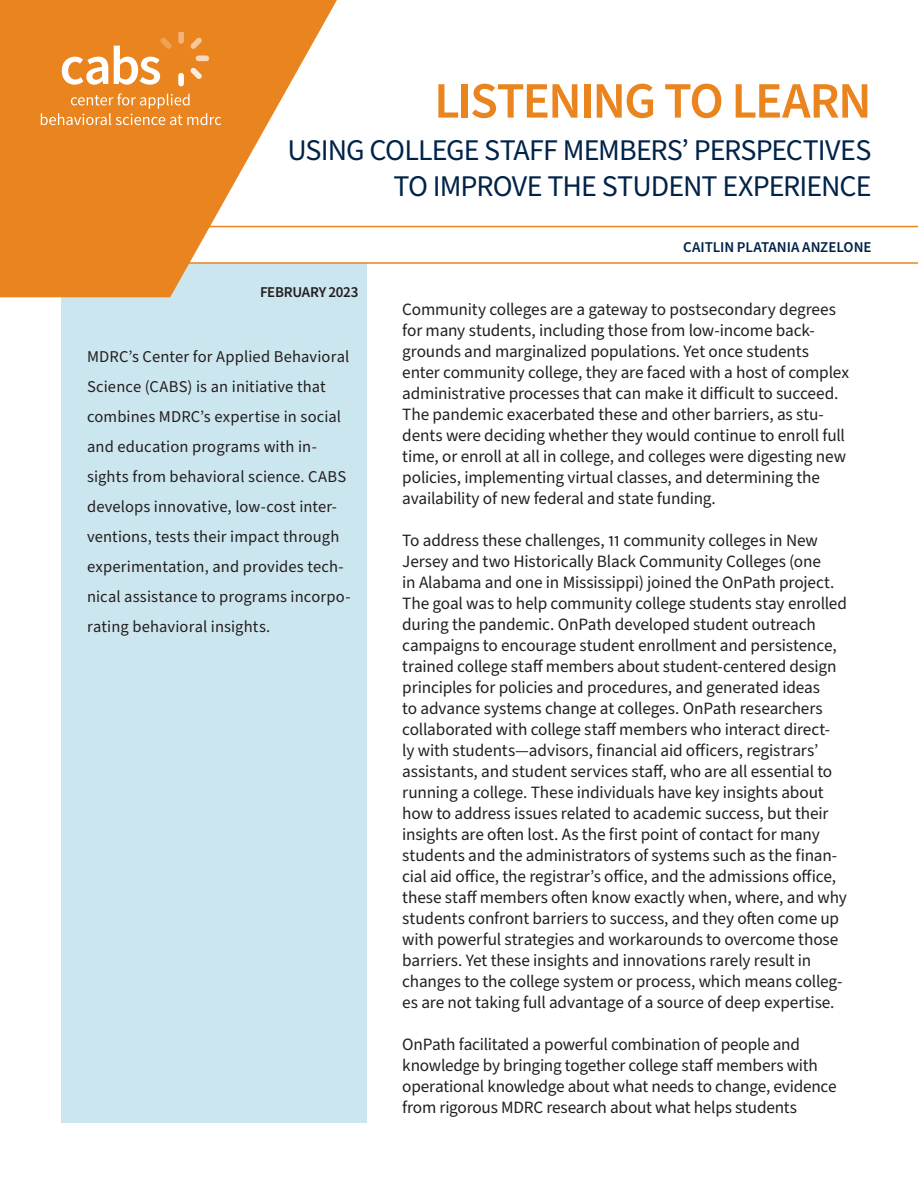
<style>
.page{position:relative;width:918px;height:1188px;background:#fff}
.page>*{position:absolute;margin:0;border:0;box-sizing:border-box;transform-origin:0 0}
.Brief_Title{font:600 51px "Source Sans Pro";letter-spacing:-.035em;color:#ea841f}
.Brief_Subtitle{font:30px/36px "Source Sans Pro";letter-spacing:-.03em;color:#002349;text-align:right}
.Body_Text{font:17.25px/21px "Source Sans Pro";letter-spacing:-.01em;color:#231f20}
.Introductory_Paragra{font:16.5px/30px "Source Sans Pro";letter-spacing:.01em;color:#231f20}
.Authors{font:600 15px "Source Sans Pro";letter-spacing:-.005em;color:#002349}
.Date{font:600 15px "Source Sans Pro";letter-spacing:-.02em;color:#231f20}
</style>
<div class="page">
<div style="left:61px;top:263px;width:306px;height:860px;background:#cce6ef"></div>
<hr style="left:0;top:226px;width:918px;height:1px;background:#ea841f">
<hr style="left:0;top:262px;width:918px;height:2px;background:#ea841f">
<svg style="left:0;top:0;width:337px;height:297px;fill:#ea841f"></svg>
<div style="left:196px;top:56px;width:13px;height:5px;background:#f8d9bb;border-radius:3px"></div>
<svg style="left:178px;top:33px;width:6px;height:11px"></svg>
<div style="left:178px;top:73px;width:6px;height:13px;background:#fff;border-radius:3px"></div>
<svg style="left:191px;top:38px;width:11px;height:11px"></svg>
<svg style="left:191px;top:68px;width:11px;height:11px"></svg>
<svg style="left:62px;top:57px;width:46px;height:28px"></svg>
<svg style="left:114px;top:38px;width:58px;height:47px"></svg>
<svg style="left:41px;top:93px;width:180px;height:32px;background:#ed9641"></svg>
<p class="Brief_Title" style="left:434px;top:67px;width:439px">LISTENING TO LEARN</p>
<p class="Brief_Subtitle" style="left:288px;top:133px;width:585px">USING COLLEGE STAFF MEMBERS’ PERSPECTIVES<br>TO IMPROVE THE STUDENT EXPERIENCE</p>
<p class="Date" style="left:260px;top:282px;width:100px">FEBRUARY 2023</p>
<p class="Introductory_Paragra" style="left:87px;top:342px;width:265px">MDRC’s Center for Applied Behavioral Science (CABS) is an initiative that combines MDRC’s expertise in social and education programs with in&shy;sights from behavioral science. CABS develops innovative, low-cost inter&shy;ventions, tests their impact through experimentation, and provides tech&shy;nical assistance to programs incorpo&shy;rating behavioral insights.</p>
<p class="Authors" style="left:683px;top:237px;width:190px">CAITLIN PLATANIA ANZELONE</p>
<p class="Body_Text" style="left:402px;top:299px;width:448px">Community colleges are a gateway to postsecondary degrees for many students, including those from low-income back&shy;grounds and marginalized populations. Yet once students enter community college, they are faced with a host of complex administrative processes that can make it difficult to succeed.<br>The pandemic exacerbated these and other barriers, as stu&shy;dents were deciding whether they would continue to enroll full time, or enroll at all in college, and colleges were digesting new policies, implementing virtual classes, and determining the availability of new federal and state funding.</p>
<p class="Body_Text" style="left:402px;top:530px;width:446px">To address these challenges, 11 community colleges in New Jersey and two Historically Black Community Colleges (one<br>in Alabama and one in Mississippi) joined the OnPath project.<br>The goal was to help community college students stay enrolled during the pandemic. OnPath developed student outreach campaigns to encourage student enrollment and persistence, trained college staff members about student-centered design principles for policies and procedures, and generated ideas<br>to advance systems change at colleges. OnPath researchers collaborated with college staff members who interact direct-<br>ly with students—advisors, financial aid officers, registrars’ assistants, and student services staff, who are all essential to running a college. These individuals have key insights about how to address issues related to academic success, but their insights are often lost. As the first point of contact for many students and the administrators of systems such as the finan&shy;cial aid office, the registrar’s office, and the admissions office, these staff members often know exactly when, where, and why students confront barriers to success, and they often come up with powerful strategies and workarounds to overcome those barriers. Yet these insights and innovations rarely result in changes to the college system or process, which means colleg&shy;es are not taking full advantage of a source of deep expertise.</p>
<p class="Body_Text" style="left:402px;top:1034px;width:436px">OnPath facilitated a powerful combination of people and knowledge by bringing together college staff members with operational knowledge about what needs to change, evidence from rigorous MDRC research about what helps students</p>
</div>
